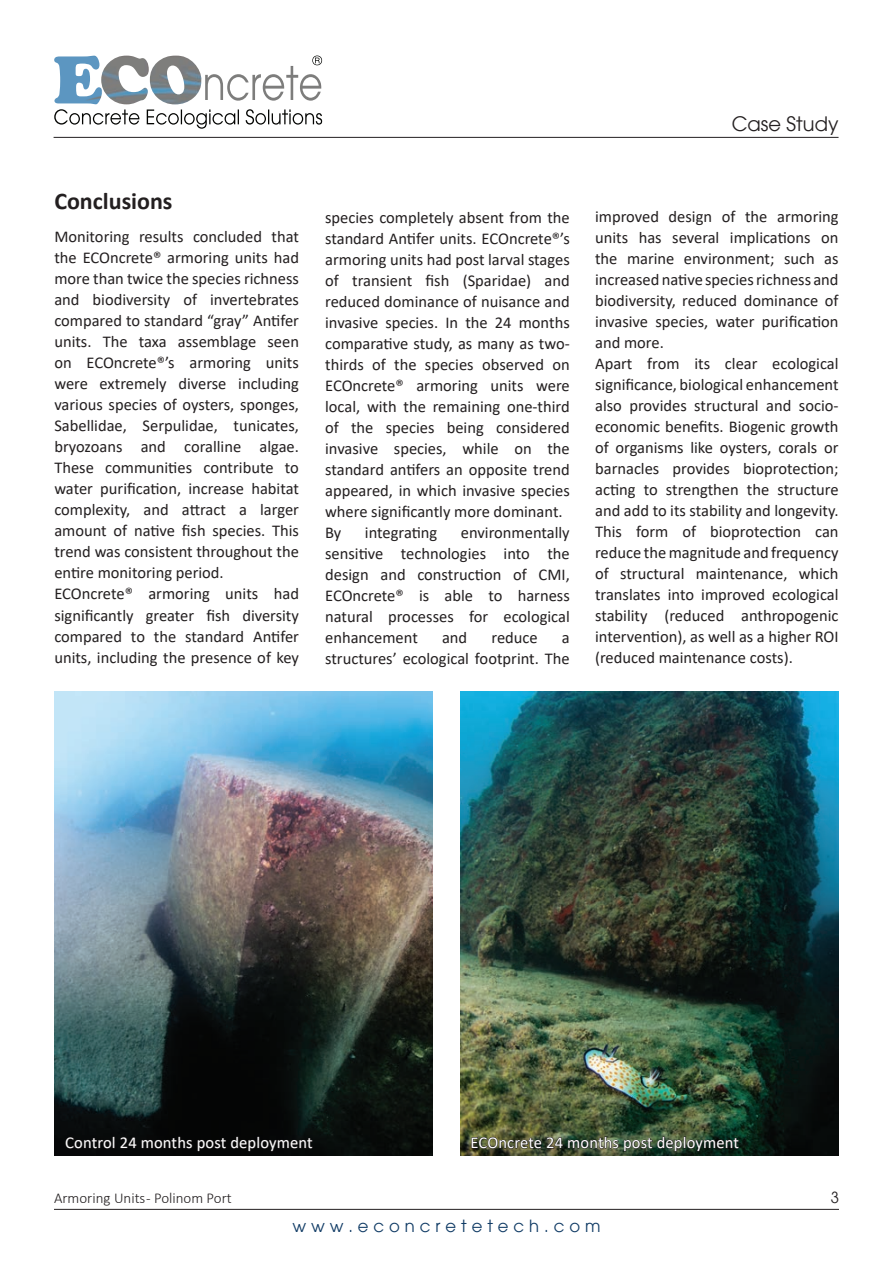
<style>
.page{position:relative;width:893px;height:1263px;background:#fff}
.page>*{position:absolute;margin:0;border:0;box-sizing:border-box;transform-origin:0 0}
.t1{font:700 24px "Calibri";color:#231f20}
.t2{font:19.5px "Avant Garde";color:#231f20}
.t3{font:16.5px/21px "Calibri";color:#231f20}
.t4{font:16.5px "Calibri";letter-spacing:.01em;color:#fff}
.t5{font:16.5px "Avant Garde";letter-spacing:.3em;color:#103b65}
.t6{font:300 15px "Calibri";color:#231f20}
.t7{font:15px "Avant Garde";color:#231f20}
</style>
<div class="page">
<img style="left:53px;top:55px;width:280px;height:83px">
<hr style="left:54px;top:137px;width:784px;height:1px;background:#231f20">
<hr style="left:54px;top:1209px;width:785px;height:1px;background:#231f20">
<img style="left:460px;top:691px;width:378px;height:465px">
<img style="left:55px;top:691px;width:378px;height:465px">
<svg style="left:65px;top:1134px;width:248px;height:22px"></svg>
<img style="left:471px;top:1134px;width:269px;height:22px">
<h1 class="t1" style="left:54px;top:184px;width:120px">Conclusions</h1>
<p class="t3" style="left:54px;top:226px;width:246px">Monitoring results concluded that the ECOncrete® armoring units had more than twice the species richness and biodiversity of invertebrates compared to standard “gray” Antifer units. The taxa assemblage seen on ECOncrete®’s armoring units were extremely diverse including various species of oysters, sponges, Sabellidae, Serpulidae, tunicates, bryozoans and coralline algae.<br>These communities contribute to water purification, increase habitat complexity, and attract a larger amount of native fish species. This trend was consistent throughout the entire monitoring period.<br>ECOncrete® armoring units had significantly greater fish diversity compared to the standard Antifer units, including the presence of key</p>
<p class="t2" style="left:732px;top:112px;width:108px">Case Study</p>
<p class="t3" style="left:325px;top:206px;width:246px">species completely absent from the standard Antifer units. ECOncrete®’s armoring units had post larval stages of transient fish (Sparidae) and reduced dominance of nuisance and invasive species. In the 24 months comparative study, as many as two&shy;thirds of the species observed on<br>ECOncrete® armoring units were local, with the remaining one-third of the species being considered invasive species, while on the standard antifers an opposite trend appeared, in which invasive species where significantly more dominant.<br>By</p>
<p class="t3" style="left:325px;top:521px;width:246px;text-align:justify;text-indent:136px">environmentally sensitive technologies into the design and construction of CMI, ECOncrete® is able to harness natural processes for ecological enhancement</p>
<p class="t3" style="left:365px;top:521px;width:74px">integrating</p>
<p class="t3" style="left:442px;top:626px;width:27px">and</p>
<p class="t3" style="left:491px;top:626px;width:48px">reduce</p>
<p class="t3" style="left:325px;top:626px;width:246px;text-align:right">a<br>structures’ ecological footprint. The</p>
<p class="t3" style="left:595px;top:206px;width:245px">improved design of the armoring units has several implications on the marine environment; such as increased native species richness and biodiversity, reduced dominance of invasive species, water purification and more.<br>Apart from its clear ecological significance, biological enhancement also provides structural and socio&shy;economic benefits. Biogenic growth of organisms like oysters, corals or barnacles provides bioprotection; acting to strengthen the structure and add to its stability and longevity.<br>This form of bioprotection can reduce the magnitude and frequency of structural maintenance, which translates into improved ecological stability (reduced anthropogenic intervention), as well as a higher ROI (reduced maintenance costs).</p>
<p class="t4" style="left:65px;top:1131px;width:249px">Control 24 months post deployment</p>
<p class="t4" style="left:470px;top:1131px;width:270px">ECOncrete 24 months post deployment</p>
<p class="t6" style="left:54px;top:1189px;width:179px">Armoring Units - Polinom Port</p>
<p class="t7" style="left:831px;top:1189px;width:10px">3</p>
<p class="t5" style="left:292px;top:1215px;width:310px">www.econcretetech.com</p>
</div>
